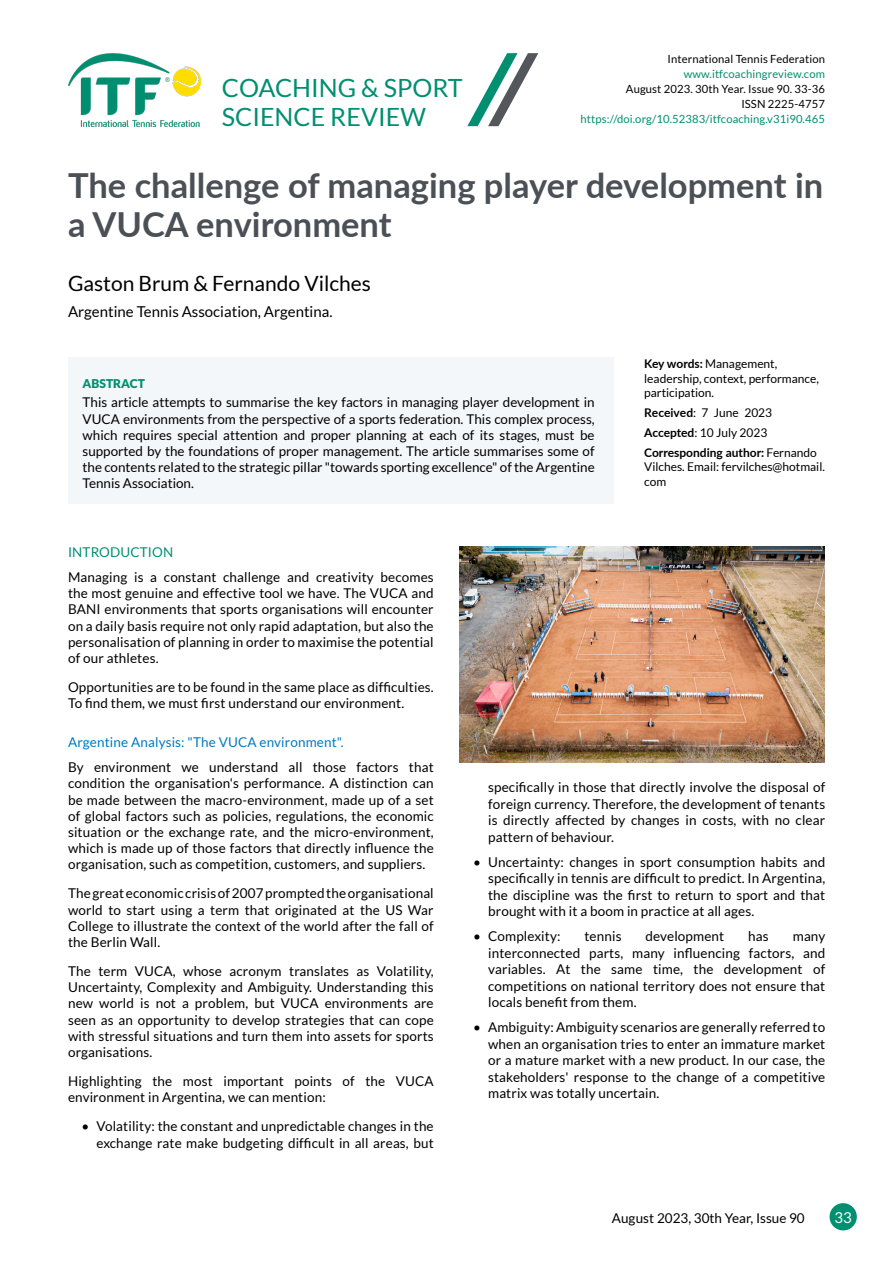
<style>
.page{position:relative;width:893px;height:1263px;background:#fff}
.page>*{position:absolute;margin:0;border:0;box-sizing:border-box;transform-origin:0 0}
.t1{font:700 34.5px/39px "Lato";color:#4b5056}
.t2{font:25.05px/29px "Lato";color:#008f70}
.t3{font:21px "Lato";color:#000}
.t4{font:15px "Lato";color:#000}
.t5{font:15px "Lato";color:#fff}
.t6{font:13.5px/16.2px "Lato";letter-spacing:.01em;color:#000;text-align:justify}
.t7{font:13.5px "Lato";letter-spacing:.01em;color:#007ac3}
.t8{font:13.5px "Lato";letter-spacing:.01em;color:#008f70}
.t9{font:13.35px/16px "Lato";color:#000;text-align:justify}
.t10{font:900 12.15px "Lato";color:#008f70}
.t11{font:12px/14.4px "Lato";color:#000}
.t12{font:700 12px/20px "Lato";color:#000}
.t13{font:11.25px/15px "Lato";letter-spacing:.01em;color:#000;text-align:right}
.t14{font:11.25px "Lato";letter-spacing:.01em;color:#008f70}
.s1{font-weight:700}
.s2{font-weight:400}
</style>
<div class="page">
<div style="left:829px;top:1203px;width:28px;height:27px;background:#008f70;border-radius:50%"></div>
<div style="left:68px;top:358px;width:546px;height:146px;background:#f4f7f9"></div>
<img style="left:68px;top:53px;width:133px;height:73px">
<svg style="left:467px;top:53px;width:71px;height:73px"></svg>
<img style="left:460px;top:546px;width:365px;height:216px">
<h2 class="t2" style="left:222px;top:73px;width:242px">COACHING &amp; SPORT<br>SCIENCE REVIEW</h2>
<p class="t13" style="left:667px;top:51px;width:159px">International Tennis Federation</p>
<p class="t14" style="left:684px;top:68px;width:143px">www.itfcoachingreview.com</p>
<p class="t13" style="left:626px;top:81px;width:201px">August 2023. 30th Year. Issue 90. 33-36<br>ISSN 2225-4757</p>
<p class="t14" style="left:581px;top:113px;width:246px">https://doi.org/10.52383/itfcoaching.v31i90.465</p>
<h1 class="t1" style="left:68px;top:164px;width:757px">The challenge of managing player development in a VUCA environment</h1>
<h3 class="t3" style="left:68px;top:271px;width:304px">Gaston Brum &amp; Fernando Vilches</h3>
<p class="t4" style="left:68px;top:303px;width:266px">Argentine Tennis Association, Argentina.</p>
<p class="t11" style="left:644px;top:357px;width:176px"><span class="s1">Key words:</span> Management, leadership, context, performance, participation.</p>
<p class="t12" style="left:644px;top:402px;width:174px">Received<span class="s2">: 7 June 2023<br></span>Accepted<span class="s2">: 10 July 2023<br></span>Corresponding author: <span class="s2">Fernando</span></p>
<p class="t11" style="left:644px;top:460px;width:182px">Vilches. Email: fervilches@hotmail. com</p>
<p class="t10" style="left:83px;top:376px;width:64px">ABSTRACT</p>
<p class="t9" style="left:83px;top:394px;width:514px">This article attempts to summarise the key factors in managing player development in VUCA environments from the perspective of a sports federation. This complex process, which requires special attention and proper planning at each of its stages, must be supported by the foundations of proper management. The article summarises some of the contents related to the strategic pillar "towards sporting excellence" of the Argentine Tennis Association.</p>
<p class="t8" style="left:68px;top:545px;width:107px">INTRODUCTION</p>
<p class="t6" style="left:68px;top:569px;width:367px">Managing is a constant challenge and creativity becomes the most genuine and effective tool we have. The VUCA and BANI environments that sports organisations will encounter on a daily basis require not only rapid adaptation, but also the personalisation of planning in order to maximise the potential of our athletes.</p>
<p class="t6" style="left:68px;top:679px;width:367px">Opportunities are to be found in the same place as difficulties.<br>To find them, we must first understand our environment.</p>
<p class="t7" style="left:68px;top:735px;width:277px">Argentine Analysis: "The VUCA environment".</p>
<p class="t6" style="left:68px;top:759px;width:367px">By environment we understand all those factors that condition the organisation's performance. A distinction can be made between the macro-environment, made up of a set of global factors such as policies, regulations, the economic situation or the exchange rate, and the micro-environment, which is made up of those factors that directly influence the organisation, such as competition, customers, and suppliers.</p>
<p class="t6" style="left:68px;top:885px;width:367px">The great economic crisis of 2007 prompted the organisational world to start using a term that originated at the US War College to illustrate the context of the world after the fall of the Berlin Wall.</p>
<p class="t6" style="left:68px;top:963px;width:367px">The term VUCA, whose acronym translates as Volatility, Uncertainty, Complexity and Ambiguity. Understanding this new world is not a problem, but VUCA environments are seen as an opportunity to develop strategies that can cope with stressful situations and turn them into assets for sports organisations.</p>
<p class="t6" style="left:68px;top:1073px;width:367px">Highlighting the most important points of the VUCA environment in Argentina, we can mention:</p>
<p class="t6" style="left:82px;top:1118px;width:354px;text-align:right">• Volatility: the constant and unpredictable changes in the exchange rate make budgeting difficult in all areas, but</p>
<p class="t6" style="left:488px;top:779px;width:339px">specifically in those that directly involve the disposal of foreign currency. Therefore, the development of tenants is directly affected by changes in costs, with no clear pattern of behaviour.</p>
<p class="t6" style="left:488px;top:853px;width:339px;text-indent:-15px">• Uncertainty: changes in sport consumption habits and specifically in tennis are difficult to predict. In Argentina, the discipline was the first to return to sport and that brought with it a boom in practice at all ages.</p>
<p class="t6" style="left:473px;top:928px;width:89px">• Complexity:</p>
<p class="t6" style="left:584px;top:928px;width:39px">tennis</p>
<p class="t6" style="left:646px;top:928px;width:80px">development</p>
<p class="t6" style="left:748px;top:928px;width:22px">has</p>
<p class="t6" style="left:488px;top:928px;width:339px;text-indent:305px">many interconnected parts, many influencing factors, and variables. At the same time, the development of competitions on national territory does not ensure that locals benefit from them.</p>
<p class="t6" style="left:488px;top:1019px;width:339px;text-indent:-15px">• Ambiguity: Ambiguity scenarios are generally referred to when an organisation tries to enter an immature market or a mature market with a new product. In our case, the stakeholders' response to the change of a competitive matrix was totally uncertain.</p>
<p class="t6" style="left:612px;top:1209px;width:195px">August 2023, 30th Year, Issue 90</p>
<p class="t5" style="left:834px;top:1209px;width:19px">33</p>
</div>
